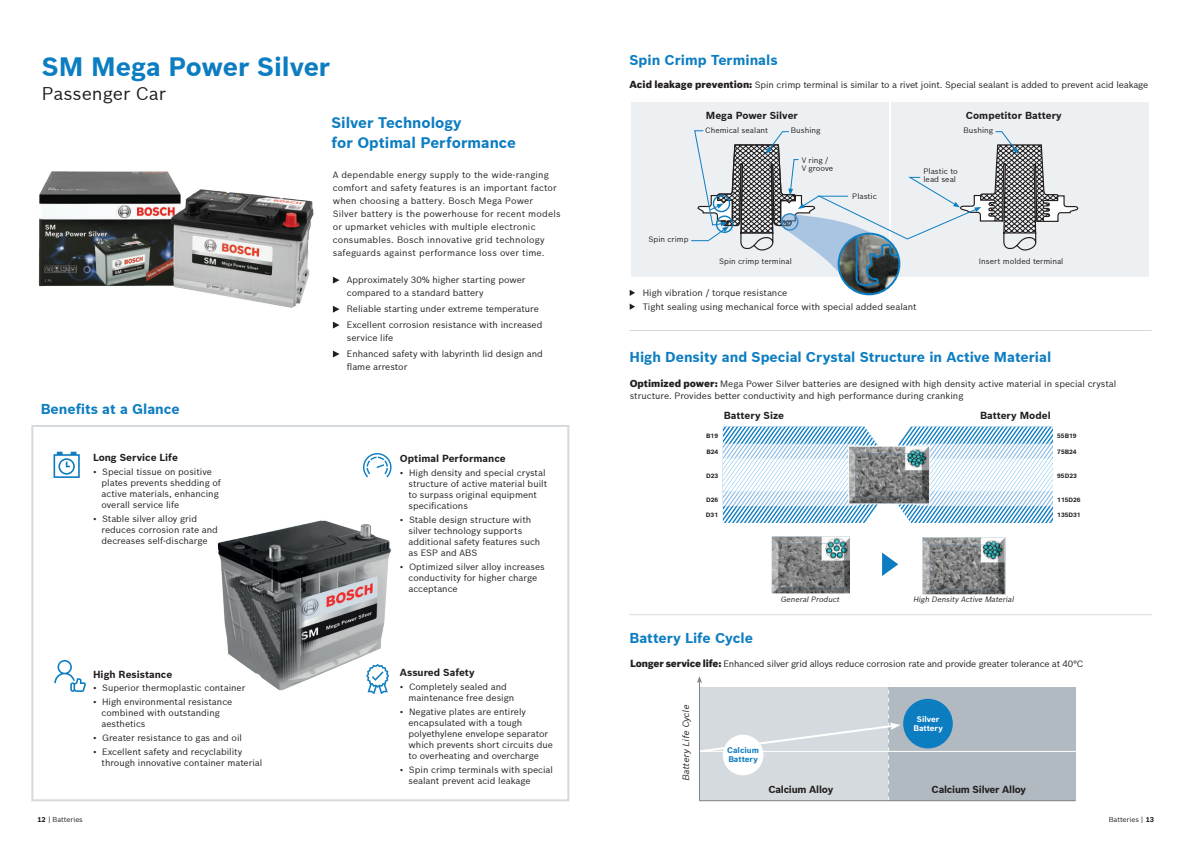
<style>
.page{position:relative;width:1191px;height:842px;background:#fff}
.page>*{position:absolute;margin:0;border:0;box-sizing:border-box;transform-origin:0 0}
.t1{font:700 26px "Bosch Sans";color:#0d7dc2}
.t2{font:18px "Bosch Sans";color:#231f20}
.t3{font:700 15px/20px "Bosch Sans";color:#0d7dc2}
.t4{font:700 14px "Bosch Sans";color:#0d7dc2}
.t5{font:700 10px "Bosch Sans";color:#231f20}
.t6{font:700 10px "Bosch Sans";letter-spacing:-.02em;color:#231f20}
.t7{font:9px/11px "Bosch Sans";color:#231f20}
.t8{font:9px/13px "Bosch Sans";letter-spacing:.02em;color:#231f20}
.t9{font:9px "Bosch Sans";letter-spacing:-.02em;color:#231f20}
.t10{font:italic 9px "Bosch Sans";color:#231f20}
.t11{font:700 8px/9.6px "Bosch Sans";color:#0d7dc2}
.t12{font:700 8px/9.6px "Bosch Sans";color:#fff;text-align:center}
.t13{font:7.7px/8.2px "Bosch Sans";color:#231f20}
.t14{font:italic 7.5px "Bosch Sans";color:#231f20}
.t15{font:7px "Bosch Sans";color:#231f20}
.t16{font:700 6.1px "Bosch Sans";color:#231f20}
.s1{font-weight:900;font-size:10px}
.s2{font-weight:700}
</style>
<div class="page">
<img style="left:38px;top:171px;width:276px;height:137px">
<img style="left:217px;top:520px;width:174px;height:175px">
<img style="left:772px;top:537px;width:77px;height:55px">
<div style="left:770px;top:528px;width:81px;height:66px;border:1px solid #fff"></div>
<img style="left:922px;top:538px;width:81px;height:55px">
<div style="left:917px;top:528px;width:88px;height:67px;border:1px solid #fff"></div>
<svg style="left:882px;top:552px;width:16px;height:24px"></svg>
<svg style="left:723px;top:427px;width:330px;height:96px"></svg>
<img style="left:850px;top:447px;width:78px;height:55px">
<div style="left:848px;top:445px;width:82px;height:59px;border:1px solid #fff"></div>
<svg style="left:333px;top:277px;width:6px;height:7px"></svg>
<svg style="left:333px;top:306px;width:6px;height:7px"></svg>
<svg style="left:333px;top:351px;width:6px;height:6px"></svg>
<svg style="left:333px;top:322px;width:6px;height:6px"></svg>
<div style="left:31px;top:425px;width:538px;height:376px;border:2px solid #d4dade"></div>
<hr style="left:629px;top:330px;width:522px;height:1px;background:#d4dade">
<hr style="left:629px;top:614px;width:522px;height:1px;background:#d4dade">
<div style="left:886px;top:687px;width:189px;height:113px;background:#b2bac1"></div>
<hr style="left:699px;top:751px;width:389px;height:1px;background:#fff">
<div style="left:903px;top:699px;width:49px;height:49px;background:#0d7dc2;border-radius:50%"></div>
<svg style="left:697px;top:676px;width:203px;height:124px"></svg>
<hr style="left:699px;top:800px;width:376px;height:1px;background:#808285">
<svg style="left:629px;top:290px;width:6px;height:6px"></svg>
<svg style="left:629px;top:303px;width:6px;height:7px"></svg>
<div style="left:631px;top:102px;width:257px;height:174px;background:#edf0f2"></div>
<div style="left:891px;top:102px;width:258px;height:174px;background:#edf0f2"></div>
<svg style="left:690px;top:130px;width:388px;height:161px"></svg>
<svg style="left:363px;top:453px;width:28px;height:24px"></svg>
<svg style="left:54px;top:660px;width:32px;height:32px"></svg>
<svg style="left:54px;top:452px;width:26px;height:26px"></svg>
<svg style="left:366px;top:664px;width:23px;height:30px"></svg>
<h1 class="t1" style="left:42px;top:50px;width:290px">SM Mega Power Silver</h1>
<h2 class="t2" style="left:42px;top:83px;width:126px">Passenger Car</h2>
<h3 class="t4" style="left:41px;top:400px;width:141px">Benefits at a Glance</h3>
<p class="t5" style="left:93px;top:451px;width:86px">Long Service Life</p>
<p class="t7" style="left:102px;top:466px;width:121px;text-indent:-9px">• Special tissue on positive plates prevents shedding of active materials, enhancing overall service life</p>
<p class="t7" style="left:102px;top:513px;width:118px;text-indent:-9px">• Stable silver alloy grid reduces corrosion rate and decreases self-discharge</p>
<p class="t5" style="left:93px;top:668px;width:81px">High Resistance</p>
<p class="t7" style="left:93px;top:683px;width:154px">• Superior thermoplastic container</p>
<p class="t7" style="left:102px;top:696px;width:132px;text-indent:-9px">• High environmental resistance combined with outstanding aesthetics</p>
<p class="t7" style="left:93px;top:732px;width:150px">• Greater resistance to gas and oil</p>
<p class="t7" style="left:102px;top:746px;width:162px;text-indent:-9px">• Excellent safety and recyclability through innovative container material</p>
<h3 class="t3" style="left:331px;top:113px;width:186px">Silver Technology<br>for Optimal Performance</h3>
<p class="t8" style="left:333px;top:168px;width:229px">A dependable energy supply to the wide-ranging comfort and safety features is an important factor when choosing a battery. Bosch Mega Power<br>Silver battery is the powerhouse for recent models or upmarket vehicles with multiple electronic consumables. Bosch innovative grid technology safeguards against performance loss over time.</p>
<p class="t7" style="left:347px;top:274px;width:180px;line-height:13px">Approximately 30% higher starting power compared to a standard battery</p>
<p class="t7" style="left:347px;top:301px;width:197px;line-height:15.8px">Reliable starting under extreme temperature<br>Excellent corrosion resistance with increased</p>
<p class="t7" style="left:347px;top:330px;width:197px;line-height:15.8px">service life<br>Enhanced safety with labyrinth lid design and</p>
<p class="t7" style="left:347px;top:361px;width:62px">flame arrestor</p>
<p class="t5" style="left:400px;top:452px;width:107px">Optimal Performance</p>
<p class="t7" style="left:408px;top:467px;width:140px;text-indent:-9px">• High density and special crystal structure of active material built to surpass original equipment specifications</p>
<p class="t7" style="left:408px;top:514px;width:133px;text-indent:-9px">• Stable design structure with silver technology supports additional safety features such as ESP and ABS</p>
<p class="t7" style="left:408px;top:561px;width:138px;text-indent:-9px">• Optimized silver alloy increases conductivity for higher charge acceptance</p>
<p class="t5" style="left:400px;top:666px;width:76px">Assured Safety</p>
<p class="t7" style="left:408px;top:681px;width:107px;text-indent:-9px">• Completely sealed and maintenance free design</p>
<p class="t7" style="left:408px;top:706px;width:146px;text-indent:-9px">• Negative plates are entirely encapsulated with a tough polyethylene envelope separator which prevents short circuits due to overheating and overcharge</p>
<p class="t7" style="left:408px;top:764px;width:146px;text-indent:-9px">• Spin crimp terminals with special sealant prevent acid leakage</p>
<h3 class="t4" style="left:629px;top:52px;width:150px">Spin Crimp Terminals</h3>
<p class="t7" style="left:629px;top:79px;width:520px"><span class="s1">Acid leakage prevention:</span> Spin crimp terminal is similar to a rivet joint. Special sealant is added to prevent acid leakage</p>
<p class="t5" style="left:706px;top:109px;width:93px">Mega Power Silver</p>
<p class="t13" style="left:705px;top:126px;width:64px">Chemical sealant</p>
<p class="t13" style="left:791px;top:126px;width:31px">Bushing</p>
<p class="t13" style="left:801px;top:156px;width:33px">V ring /<br>V groove</p>
<p class="t13" style="left:648px;top:235px;width:42px">Spin crimp</p>
<p class="t13" style="left:719px;top:257px;width:74px">Spin crimp terminal</p>
<p class="t13" style="left:852px;top:192px;width:26px">Plastic</p>
<p class="t5" style="left:965px;top:109px;width:98px">Competitor Battery</p>
<p class="t13" style="left:963px;top:126px;width:31px">Bushing</p>
<p class="t13" style="left:923px;top:167px;width:36px">Plastic to lead seal</p>
<p class="t13" style="left:979px;top:257px;width:86px">Insert molded terminal</p>
<p class="t7" style="left:642px;top:286px;width:275px;line-height:13.8px">High vibration / torque resistance<br>Tight sealing using mechanical force with special added sealant</p>
<h3 class="t4" style="left:629px;top:348px;width:423px">High Density and Special Crystal Structure in Active Material</h3>
<p class="t7" style="left:629px;top:378px;width:488px;line-height:12px"><span class="s1">Optimized power:</span> Mega Power Silver batteries are designed with high density active material in special crystal structure. Provides better conductivity and high performance during cranking</p>
<p class="t5" style="left:724px;top:409px;width:62px">Battery Size</p>
<p class="t5" style="left:980px;top:409px;width:72px">Battery Model</p>
<p class="t16" style="left:706px;top:431px;width:13px">B19</p>
<p class="t16" style="left:706px;top:448px;width:13px">B24</p>
<p class="t16" style="left:706px;top:471px;width:14px">D23</p>
<p class="t16" style="left:706px;top:495px;width:14px">D26</p>
<p class="t16" style="left:706px;top:511px;width:14px">D31</p>
<p class="t14" style="left:780px;top:595px;width:62px">General Product</p>
<p class="t14" style="left:913px;top:595px;width:104px">High Density Active Material</p>
<p class="t16" style="left:1057px;top:431px;width:21px">55B19</p>
<p class="t16" style="left:1057px;top:448px;width:21px">75B24</p>
<p class="t16" style="left:1057px;top:471px;width:21px">95D23</p>
<p class="t16" style="left:1057px;top:495px;width:25px">115D26</p>
<p class="t16" style="left:1057px;top:511px;width:25px">135D31</p>
<h3 class="t4" style="left:629px;top:629px;width:125px">Battery Life Cycle</h3>
<p class="t9" style="left:630px;top:658px;width:455px"><span class="s1">Longer service life:</span> Enhanced silver grid alloys reduce corrosion rate and provide greater tolerance at 40°C</p>
<p class="t10" style="left:680px;top:781px;width:80px;rotate:-90deg">Battery Life Cycle</p>
<p class="t11" style="left:727px;top:745px;width:33px">Calcium<br>Battery</p>
<p class="t12" style="left:913px;top:714px;width:31px">Silver<br>Battery</p>
<p class="t6" style="left:768px;top:783px;width:66px">Calcium Alloy</p>
<p class="t6" style="left:931px;top:783px;width:96px">Calcium Silver Alloy</p>
<p class="t15" style="left:37px;top:815px;width:47px"><span class="s2">12</span> | Batteries</p>
<p class="t15" style="left:1108px;top:815px;width:47px">Batteries | <span class="s2">13</span></p>
</div>
